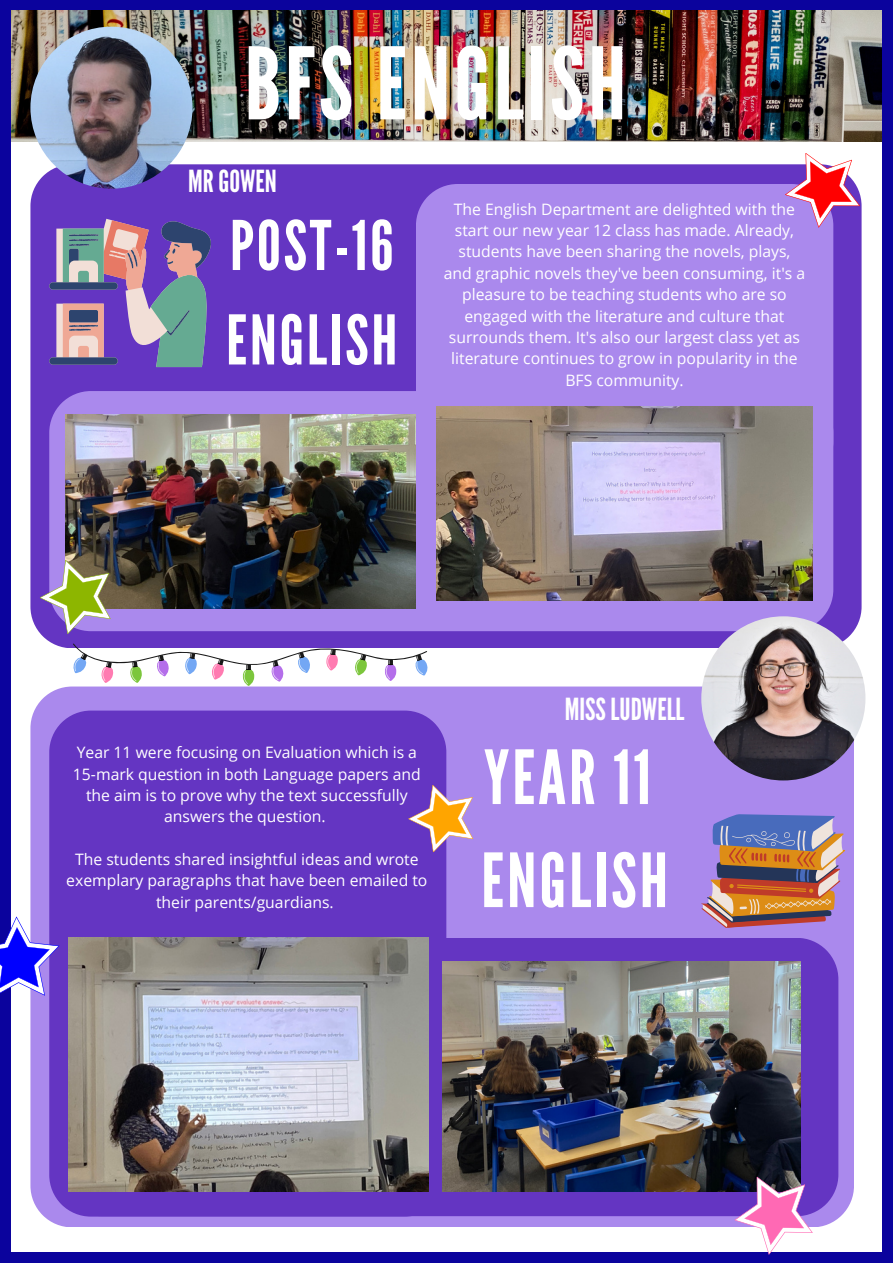
<style>
.page{position:relative;width:893px;height:1264px;background:#fff}
.page>*{position:absolute;margin:0;border:0;box-sizing:border-box;transform-origin:0 0}
.t1{font:99.6px "League Gothic";letter-spacing:.04em;color:#fff}
.t2{font:74.4px "League Gothic";letter-spacing:.04em;color:#fff}
.t3{font:68.25px/94.3px "League Gothic";letter-spacing:.04em;color:#fff}
.t4{font:30.3px "League Gothic";color:#fff}
.t5{font:15.75px/21.3px "Open Sans";color:#fff;text-align:center}
</style>
<div class="page">
<div style="left:0;top:0;width:892px;height:1262px;background:linear-gradient(to right,#0b039d,#0b039d)"></div>
<div style="left:11px;top:10px;width:870px;height:1241px;background:#fff"></div>
<img style="left:11px;top:10px;width:870px;height:132px">
<div style="left:30px;top:164px;width:831px;height:484px;background:#6435c2"></div>
<div style="left:49px;top:391px;width:784px;height:240px;background:#aa89ed"></div>
<img style="left:65px;top:414px;width:351px;height:134px">
<div style="left:416px;top:184px;width:417px;height:299px;background:#aa89ed"></div>
<img style="left:436px;top:406px;width:376px;height:195px">
<div style="left:30px;top:686px;width:823px;height:541px;background:#aa89ed"></div>
<div style="left:446px;top:937px;width:392px;height:279px;background:#6435c2"></div>
<div style="left:49px;top:710px;width:397px;height:506px;background:#6435c2"></div>
<img style="left:442px;top:961px;width:358px;height:230px">
<img style="left:69px;top:937px;width:359px;height:254px">
<img style="left:701px;top:616px;width:164px;height:164px;border-radius:50%">
<img style="left:30px;top:27px;width:162px;height:162px;border-radius:50%">
<svg style="left:721px;top:1159px;width:104px;height:96px"></svg>
<svg style="left:0;top:916px;width:60px;height:81px"></svg>
<svg style="left:400px;top:774px;width:85px;height:82px;background:#a578b5"></svg>
<svg style="left:773px;top:133px;width:106px;height:105px"></svg>
<svg style="left:49px;top:219px;width:164px;height:148px;background:#8a7ca7"></svg>
<svg style="left:701px;top:814px;width:144px;height:113px;background:#9d7981"></svg>
<svg style="left:31px;top:548px;width:397px;height:138px"></svg>
<p class="t1" style="left:245px;top:26px;width:383px">BFS ENGLISH</p>
<p class="t4" style="left:188px;top:164px;width:90px">MRGOWEN</p>
<p class="t3" style="left:226px;top:200px;width:173px">POST-16<br>ENGLISH</p>
<p class="t5" style="left:443px;top:198px;width:363px">The English Department are delighted with the start our new year 12 class has made. Already, students have been sharing the novels, plays, and graphic novels they've been consuming, it's a pleasure to be teaching students who are so engaged with the literature and culture that surrounds them. It's also our largest class yet as literature continues to grow in popularity in the BFS community.</p>
<p class="t5" style="left:73px;top:741px;width:349px">Year 11 were focusing on Evaluation which is a 15-mark question in both Language papers and the aim is to prove why the text successfully answers the question.</p>
<p class="t5" style="left:66px;top:848px;width:362px">The students shared insightful ideas and wrote exemplary paragraphs that have been emailed to their parents/guardians.</p>
<p class="t4" style="left:564px;top:691px;width:121px">MISSLUDWELL</p>
<p class="t2" style="left:484px;top:734px;width:168px">YEAR 11</p>
<p class="t2" style="left:481px;top:837px;width:188px">ENGLISH</p>
</div>
